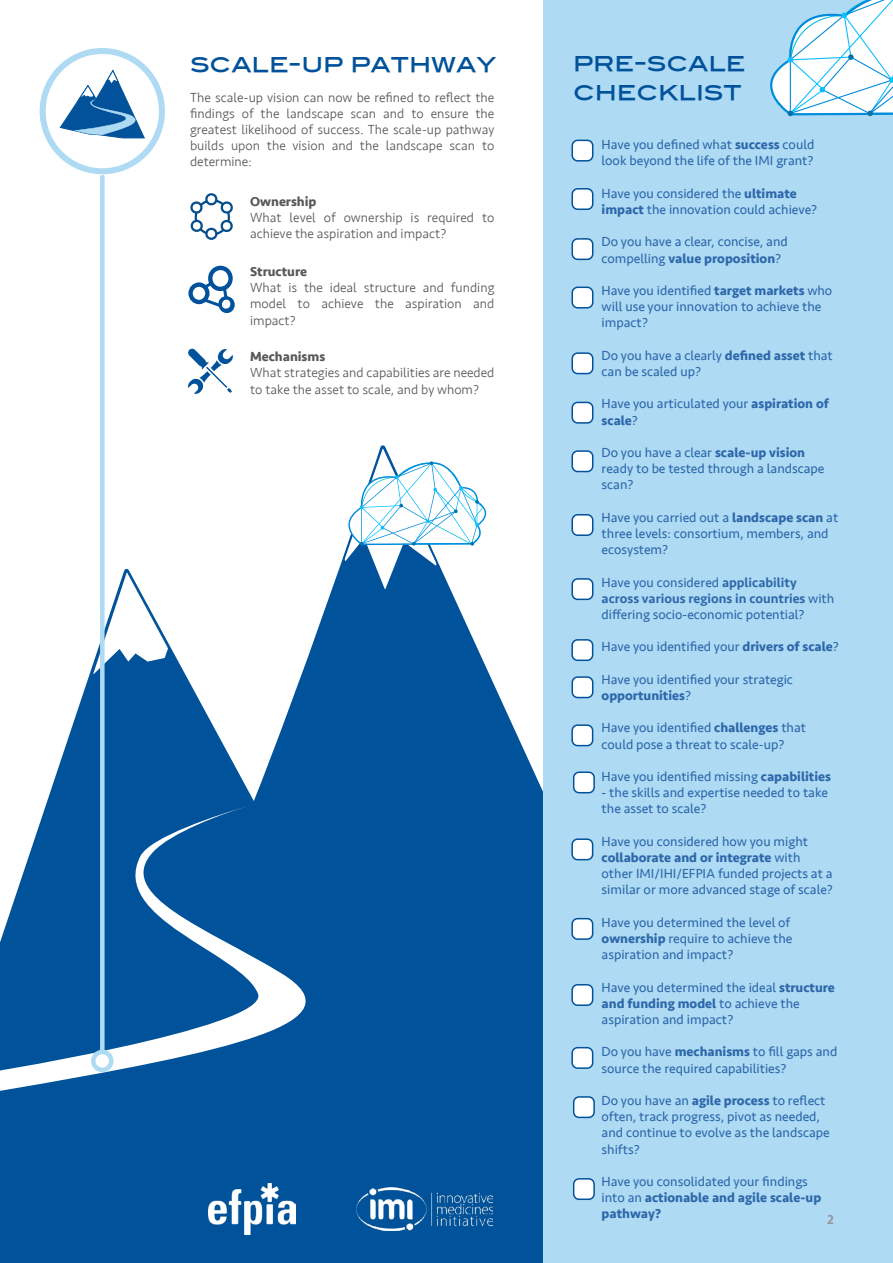
<style>
.page{position:relative;width:893px;height:1263px;background:#fff}
.page>*{position:absolute;margin:0;border:0;box-sizing:border-box;transform-origin:0 0}
.Paragraph_Style_1{font:24px "Blair Md ITCTT Medium";color:#01529a}
.Paragraph_Style_2{font:13.5px/16.2px "Seravek";color:#2e68aa}
.Paragraph_Style_2-2{font:300 13.5px/16.2px "Seravek";color:#57585a;text-align:justify}
.Paragraph_Style_2-3{font:700 13.5px "Seravek";color:#57585a}
.Paragraph_Style_2-4{font:500 13.5px "Seravek";color:#939598}
.s1{font-weight:700}
.s2{font-weight:500}
</style>
<div class="page">
<svg style="left:0;top:568px;width:543px;height:695px;fill:#00539b"></svg>
<svg style="left:0;top:1091px;width:4px;height:134px"></svg>
<svg style="left:0;top:805px;width:361px;height:286px;background:#236aa8"></svg>
<svg style="left:92px;top:570px;width:78px;height:107px"></svg>
<div style="left:543px;top:0;width:350px;height:1263px;background:#aedaf4"></div>
<img style="left:208px;top:1183px;width:88px;height:52px">
<img style="left:356px;top:1188px;width:137px;height:42px">
<svg style="left:334px;top:446px;width:161px;height:146px"></svg>
<svg style="left:770px;top:0;width:123px;height:116px"></svg>
<div style="left:100px;top:177px;width:5px;height:875px;background:#aedaf4"></div>
<div style="left:91px;top:1050px;width:23px;height:22px;border:4px solid #aedaf4;border-radius:50%"></div>
<svg style="left:43px;top:51px;width:119px;height:120px"></svg>
<div style="left:40px;top:48px;width:125px;height:126px;border:6px solid #aedaf4;border-radius:50%"></div>
<svg style="left:60px;top:70px;width:90px;height:68px"></svg>
<div style="left:572px;top:140px;width:21px;height:21px;background:#fff;border-radius:5px"></div>
<div style="left:571px;top:140px;width:22px;height:22px;border:2px solid #01529a;border-radius:5px"></div>
<div style="left:572px;top:189px;width:21px;height:20px;background:#fff;border-radius:5px"></div>
<div style="left:571px;top:188px;width:22px;height:22px;border:2px solid #01529a;border-radius:5px"></div>
<div style="left:572px;top:239px;width:21px;height:20px;background:#fff;border-radius:5px"></div>
<div style="left:571px;top:238px;width:22px;height:22px;border:2px solid #01529a;border-radius:5px"></div>
<div style="left:572px;top:287px;width:21px;height:21px;background:#fff;border-radius:5px"></div>
<div style="left:571px;top:287px;width:22px;height:21px;border:2px solid #01529a;border-radius:5px"></div>
<div style="left:572px;top:353px;width:21px;height:21px;background:#fff;border-radius:5px"></div>
<div style="left:571px;top:352px;width:22px;height:22px;border:2px solid #01529a;border-radius:5px"></div>
<div style="left:572px;top:402px;width:21px;height:21px;background:#fff;border-radius:5px"></div>
<div style="left:571px;top:402px;width:22px;height:22px;border:2px solid #01529a;border-radius:5px"></div>
<div style="left:572px;top:451px;width:21px;height:20px;background:#fff;border-radius:5px"></div>
<div style="left:571px;top:450px;width:22px;height:22px;border:2px solid #01529a;border-radius:5px"></div>
<div style="left:572px;top:515px;width:21px;height:20px;background:#fff;border-radius:5px"></div>
<div style="left:571px;top:514px;width:22px;height:22px;border:2px solid #01529a;border-radius:5px"></div>
<div style="left:572px;top:640px;width:21px;height:20px;background:#fff;border-radius:5px"></div>
<div style="left:571px;top:639px;width:22px;height:22px;border:2px solid #01529a;border-radius:5px"></div>
<div style="left:572px;top:725px;width:21px;height:21px;background:#fff;border-radius:5px"></div>
<div style="left:571px;top:724px;width:22px;height:22px;border:2px solid #01529a;border-radius:5px"></div>
<div style="left:572px;top:839px;width:21px;height:21px;background:#fff;border-radius:5px"></div>
<div style="left:571px;top:838px;width:22px;height:22px;border:2px solid #01529a;border-radius:5px"></div>
<div style="left:572px;top:919px;width:21px;height:20px;background:#fff;border-radius:5px"></div>
<div style="left:571px;top:918px;width:22px;height:22px;border:2px solid #01529a;border-radius:5px"></div>
<div style="left:572px;top:1048px;width:21px;height:20px;background:#fff;border-radius:5px"></div>
<div style="left:571px;top:1047px;width:22px;height:22px;border:2px solid #01529a;border-radius:5px"></div>
<div style="left:574px;top:1097px;width:20px;height:20px;background:#fff;border-radius:5px"></div>
<div style="left:573px;top:1096px;width:22px;height:22px;border:2px solid #01529a;border-radius:5px"></div>
<div style="left:574px;top:1179px;width:20px;height:20px;background:#fff;border-radius:5px"></div>
<div style="left:573px;top:1178px;width:22px;height:22px;border:2px solid #01529a;border-radius:5px"></div>
<div style="left:572px;top:985px;width:21px;height:20px;background:#fff;border-radius:5px"></div>
<div style="left:571px;top:984px;width:22px;height:22px;border:2px solid #01529a;border-radius:5px"></div>
<svg style="left:190px;top:193px;width:43px;height:47px"></svg>
<svg style="left:188px;top:348px;width:45px;height:46px"></svg>
<div style="left:190px;top:284px;width:18px;height:19px;border:3px solid #01529a;border-radius:50%"></div>
<div style="left:188px;top:282px;width:22px;height:22px;border:3px solid #01529a;border-radius:50%"></div>
<svg style="left:200px;top:266px;width:35px;height:47px"></svg>
<div style="left:572px;top:677px;width:21px;height:20px;background:#fff;border-radius:5px"></div>
<div style="left:571px;top:676px;width:22px;height:22px;border:2px solid #01529a;border-radius:5px"></div>
<div style="left:574px;top:772px;width:20px;height:21px;background:#fff;border-radius:5px"></div>
<div style="left:573px;top:771px;width:22px;height:22px;border:2px solid #01529a;border-radius:5px"></div>
<div style="left:572px;top:579px;width:21px;height:20px;background:#fff;border-radius:5px"></div>
<div style="left:571px;top:578px;width:22px;height:22px;border:2px solid #01529a;border-radius:5px"></div>
<p class="Paragraph_Style_1" style="left:190px;top:44px;width:308px">SCALE-UP PATHWAY</p>
<p class="Paragraph_Style_1" style="left:573px;top:43px;width:174px">PRE-SCALE</p>
<p class="Paragraph_Style_2-2" style="left:190px;top:89px;width:306px">The scale-up vision can now be refined to reflect the</p>
<p class="Paragraph_Style_1" style="left:573px;top:72px;width:170px">CHECKLIST</p>
<p class="Paragraph_Style_2-2" style="left:190px;top:105px;width:306px">findings of the landscape scan and to ensure the greatest likelihood of success. The scale-up pathway builds upon the vision and the landscape scan to determine:</p>
<p class="Paragraph_Style_2" style="left:602px;top:136px;width:214px">Have you defined what <span class="s1">success</span> could look beyond the life of the IMI grant?</p>
<p class="Paragraph_Style_2" style="left:602px;top:185px;width:217px">Have you considered the <span class="s1">ultimate impact</span> the innovation could achieve?</p>
<p class="Paragraph_Style_2" style="left:602px;top:234px;width:188px">Do you have a clear, concise, and compelling <span class="s1">value proposition</span>?</p>
<p class="Paragraph_Style_2" style="left:602px;top:282px;width:232px">Have you identified <span class="s1">target markets</span> who will use your innovation to achieve the impact?</p>
<p class="Paragraph_Style_2" style="left:602px;top:347px;width:233px">Do you have a clearly <span class="s1">defined asset</span> that can be scaled up?</p>
<p class="Paragraph_Style_2" style="left:602px;top:396px;width:229px">Have you articulated your <span class="s1">aspiration of scale</span>?</p>
<p class="Paragraph_Style_2" style="left:602px;top:444px;width:224px">Do you have a clear <span class="s1">scale-up vision </span>ready to be tested through a landscape scan?</p>
<p class="Paragraph_Style_2" style="left:602px;top:509px;width:238px">Have you carried out a <span class="s1">landscape scan</span> at three levels: consortium, members, and ecosystem?</p>
<p class="Paragraph_Style_2" style="left:602px;top:574px;width:234px">Have you considered <span class="s2">applicability across various regions in countries</span> with differing socio-economic potential?</p>
<p class="Paragraph_Style_2" style="left:602px;top:639px;width:239px">Have you identified your <span class="s1">drivers of scale</span>?</p>
<p class="Paragraph_Style_2" style="left:602px;top:671px;width:193px">Have you identified your strategic <span class="s1">opportunities</span>?</p>
<p class="Paragraph_Style_2" style="left:602px;top:720px;width:206px">Have you identified <span class="s1">challenges</span> that could pose a threat to scale-up?</p>
<p class="Paragraph_Style_2" style="left:602px;top:768px;width:231px">Have you identified missing <span class="s1">capabilities</span></p>
<p class="Paragraph_Style_2" style="left:602px;top:784px;width:228px">- the skills and expertise needed to take the asset to scale?</p>
<p class="Paragraph_Style_2" style="left:602px;top:833px;width:233px">Have you considered how you might <span class="s1">collaborate and or integrate</span> with other IMI/IHI/EFPIA funded projects at a similar or more advanced stage of scale?</p>
<p class="Paragraph_Style_2" style="left:602px;top:914px;width:192px">Have you determined the level of <span class="s1">ownership</span> require to achieve the aspiration and impact?</p>
<p class="Paragraph_Style_2" style="left:602px;top:979px;width:235px">Have you determined the ideal <span class="s1">structure and funding model</span> to achieve the aspiration and impact?</p>
<p class="Paragraph_Style_2" style="left:602px;top:1044px;width:237px">Do you have <span class="s1">mechanisms</span> to fill gaps and source the required capabilities?</p>
<p class="Paragraph_Style_2" style="left:602px;top:1092px;width:230px">Do you have an <span class="s1">agile process</span> to reflect often, track progress, pivot as needed, and continue to evolve as the landscape shifts?</p>
<p class="Paragraph_Style_2" style="left:602px;top:1173px;width:221px">Have you consolidated your findings into an <span class="s1">actionable and agile scale-up pathway?</span></p>
<p class="Paragraph_Style_2-3" style="left:250px;top:190px;width:68px">Ownership</p>
<p class="Paragraph_Style_2-2" style="left:250px;top:209px;width:246px">What level of ownership is required to achieve the aspiration and impact?</p>
<p class="Paragraph_Style_2-3" style="left:250px;top:261px;width:59px">Structure</p>
<p class="Paragraph_Style_2-2" style="left:250px;top:280px;width:246px">What is the ideal structure and funding model to achieve the aspiration and impact?</p>
<p class="Paragraph_Style_2-3" style="left:250px;top:346px;width:77px">Mechanisms</p>
<p class="Paragraph_Style_2-2" style="left:250px;top:365px;width:246px">What strategies and capabilities are needed to take the asset to scale, and by whom?</p>
<p class="Paragraph_Style_2-4" style="left:827px;top:1211px;width:8px">2</p>
</div>
